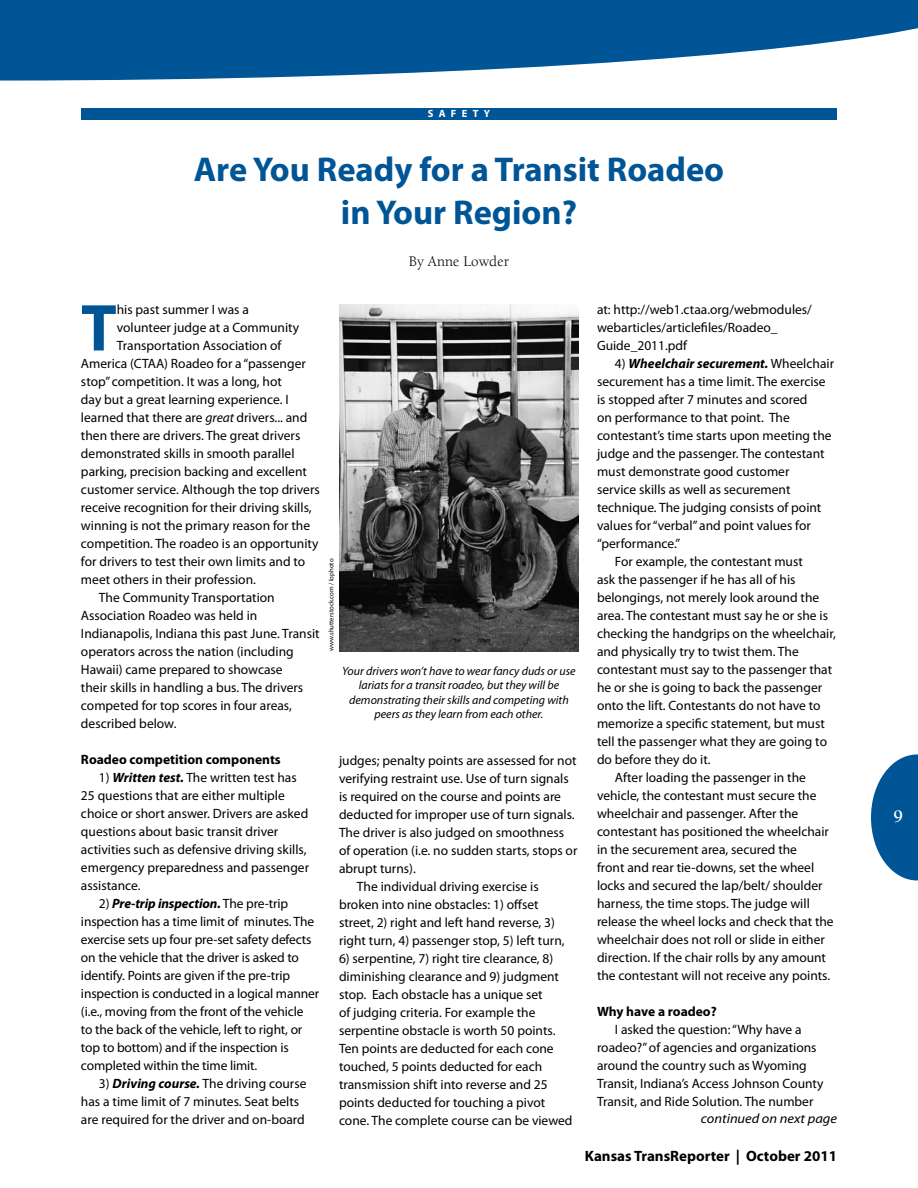
<style>
.page{position:relative;width:918px;height:1188px;background:#fff}
.page>*{position:absolute;margin:0;border:0;box-sizing:border-box;transform-origin:0 0}
.t1{font:700 66.9px "Myriad Pro";color:#005596}
.t2{font:700 34.5px/43.2px "Myriad Pro";color:#005596;text-align:center}
.t3{font:700 18px "Berkeley";color:#fff}
.t4{font:700 15px "Myriad Pro";color:#000}
.t5{font:15px "Berkeley";color:#000}
.t6{font:13.5px/18px "Myriad Pro";color:#000}
.t7{font:700 13.5px "Myriad Pro";color:#000}
.t8{font:italic 700 13.5px "Myriad Pro";color:#000}
.t9{font:italic 13.5px "Myriad Pro";color:#000;scale:1.07 1}
.t10{font:italic 12px/14.4px "Myriad Pro";color:#000;text-align:center}
.t11{font:700 10.5px "Myriad Pro";letter-spacing:.5em;color:#fff}
.t12{font:6.75px "Myriad Pro";color:#000}
.s1{font-style:italic}
.s2{font-weight:700;font-style:italic}
.s3{font-weight:400;font-style:normal}
</style>
<div class="page">
<svg style="left:0;top:0;width:918px;height:81px;fill:#005596"></svg>
<svg style="left:871px;top:754px;width:47px;height:126px"></svg>
<div style="left:81px;top:108px;width:756px;height:12px;background:#005596"></div>
<img style="left:339px;top:304px;width:240px;height:347px">
<p class="t11" style="left:428px;top:107px;width:64px">SAFETY</p>
<h2 class="t2" style="left:194px;top:147px;width:532px">Are You Ready for a Transit Roadeo in Your Region?</h2>
<p class="t5" style="left:409px;top:254px;width:102px">By Anne Lowder</p>
<h1 class="t1" style="left:81px;top:284px;width:37px">T</h1>
<p class="t6" style="left:117px;top:301px;width:134px">his past summer I was a</p>
<p class="t6" style="left:117px;top:319px;width:184px">volunteer judge at a Community</p>
<p class="t6" style="left:117px;top:337px;width:166px">Transportation Association of</p>
<p class="t6" style="left:81px;top:355px;width:226px">America (CTAA) Roadeo for a “passenger</p>
<p class="t6" style="left:81px;top:373px;width:202px">stop” competition. It was a long, hot</p>
<p class="t6" style="left:81px;top:391px;width:209px">day but a great learning experience. I</p>
<p class="t6" style="left:81px;top:409px;width:228px">learned that there are <span class="s1">great</span> drivers... and</p>
<p class="t6" style="left:81px;top:427px;width:221px">then there are drivers. The great drivers</p>
<p class="t6" style="left:81px;top:445px;width:215px">demonstrated skills in smooth parallel</p>
<p class="t6" style="left:81px;top:463px;width:227px">parking, precision backing and excellent</p>
<p class="t6" style="left:81px;top:481px;width:240px">customer service. Although the top drivers</p>
<p class="t6" style="left:81px;top:499px;width:232px">receive recognition for their driving skills,</p>
<p class="t6" style="left:81px;top:517px;width:231px">winning is not the primary reason for the</p>
<p class="t6" style="left:81px;top:535px;width:239px">competition. The roadeo is an opportunity</p>
<p class="t6" style="left:81px;top:553px;width:226px">for drivers to test their own limits and to</p>
<p class="t6" style="left:81px;top:571px;width:177px">meet others in their profession.</p>
<p class="t6" style="left:99px;top:589px;width:177px">The Community Transportation</p>
<p class="t6" style="left:81px;top:607px;width:178px">Association Roadeo was held in</p>
<p class="t6" style="left:81px;top:625px;width:240px">Indianapolis, Indiana this past June. Transit</p>
<p class="t6" style="left:81px;top:643px;width:214px">operators across the nation (including</p>
<p class="t6" style="left:81px;top:661px;width:203px">Hawaii) came prepared to showcase</p>
<p class="t6" style="left:81px;top:679px;width:224px">their skills in handling a bus. The drivers</p>
<p class="t6" style="left:81px;top:697px;width:212px">competed for top scores in four areas,</p>
<p class="t6" style="left:81px;top:715px;width:97px">described below.</p>
<p class="t7" style="left:81px;top:751px;width:201px">Roadeo competition components</p>
<p class="t6" style="left:81px;top:769px;width:230px;text-indent:18px">1) <span class="s2">Written test.</span> The written test has 25 questions that are either multiple choice or short answer. Drivers are asked questions about basic transit driver activities such as defensive driving skills, emergency preparedness and passenger assistance.</p>
<p class="t6" style="left:81px;top:895px;width:240px;text-indent:18px">2) <span class="s2">Pre-trip inspection.</span> The pre-trip inspection has a time limit of minutes. The exercise sets up four pre-set safety defects on the vehicle that the driver is asked to identify. Points are given if the pre-trip inspection is conducted in a logical manner (i.e., moving from the front of the vehicle<br>to the back of the vehicle, left to right, or top to bottom) and if the inspection is completed within the time limit.</p>
<p class="t6" style="left:81px;top:1075px;width:227px;text-indent:18px">3) <span class="s2">Driving course.</span> The driving course has a time limit of 7 minutes. Seat belts are required for the driver and on-board</p>
<p class="t12" style="left:327px;top:651px;width:94px;rotate:-90deg">www.shutterstock.com / Iophoto</p>
<p class="t10" style="left:342px;top:664px;width:235px">Your drivers won’t have to wear fancy duds or use lariats for a transit roadeo, but they will be demonstrating their skills and competing with peers as they learn from each other.</p>
<p class="t6" style="left:339px;top:751px;width:239px">judges; penalty points are assessed for not</p>
<p class="t6" style="left:339px;top:769px;width:231px">verifying restraint use. Use of turn signals</p>
<p class="t6" style="left:339px;top:787px;width:224px">is required on the course and points are</p>
<p class="t6" style="left:339px;top:805px;width:237px">deducted for improper use of turn signals.</p>
<p class="t6" style="left:339px;top:823px;width:227px">The driver is also judged on smoothness</p>
<p class="t6" style="left:339px;top:841px;width:240px">of operation (i.e. no sudden starts, stops or</p>
<p class="t6" style="left:339px;top:859px;width:78px">abrupt turns).</p>
<p class="t6" style="left:357px;top:877px;width:183px">The individual driving exercise is</p>
<p class="t6" style="left:339px;top:895px;width:201px">broken into nine obstacles: 1) offset</p>
<p class="t6" style="left:339px;top:913px;width:218px">street, 2) right and left hand reverse, 3)</p>
<p class="t6" style="left:339px;top:931px;width:227px">right turn, 4) passenger stop, 5) left turn,</p>
<p class="t6" style="left:339px;top:949px;width:235px">6) serpentine, 7) right tire clearance, 8) diminishing clearance and 9) judgment stop. Each obstacle has a unique set<br>of judging criteria. For example the serpentine obstacle is worth 50 points.<br>Ten points are deducted for each cone touched, 5 points deducted for each transmission shift into reverse and 25 points deducted for touching a pivot cone. The complete course can be viewed</p>
<p class="t6" style="left:597px;top:301px;width:216px">at: http://web1.ctaa.org/webmodules/ webarticles/articlefiles/Roadeo_<br>Guide_2011.pdf</p>
<p class="t8" style="left:615px;top:355px;width:221px"><span class="s3">4)</span> Wheelchair securement. <span class="s3">Wheelchair</span></p>
<p class="t6" style="left:597px;top:373px;width:230px">securement has a time limit. The exercise</p>
<p class="t6" style="left:597px;top:391px;width:212px">is stopped after 7 minutes and scored</p>
<p class="t6" style="left:597px;top:409px;width:194px">on performance to that point. The</p>
<p class="t6" style="left:597px;top:427px;width:236px">contestant’s time starts upon meeting the</p>
<p class="t6" style="left:597px;top:445px;width:229px">judge and the passenger. The contestant</p>
<p class="t6" style="left:597px;top:463px;width:194px">must demonstrate good customer</p>
<p class="t6" style="left:597px;top:481px;width:195px">service skills as well as securement</p>
<p class="t6" style="left:597px;top:499px;width:226px">technique. The judging consists of point</p>
<p class="t6" style="left:597px;top:517px;width:215px">values for “verbal” and point values for</p>
<p class="t6" style="left:597px;top:535px;width:85px">“performance.”</p>
<p class="t6" style="left:615px;top:553px;width:189px">For example, the contestant must</p>
<p class="t6" style="left:597px;top:571px;width:200px">ask the passenger if he has all of his</p>
<p class="t6" style="left:597px;top:589px;width:224px">belongings, not merely look around the</p>
<p class="t6" style="left:597px;top:607px;width:233px">area. The contestant must say he or she is</p>
<p class="t6" style="left:597px;top:625px;width:240px">checking the handgrips on the wheelchair,</p>
<p class="t6" style="left:597px;top:643px;width:203px">and physically try to twist them. The</p>
<p class="t6" style="left:597px;top:661px;width:237px">contestant must say to the passenger that</p>
<p class="t6" style="left:597px;top:679px;width:227px">he or she is going to back the passenger</p>
<p class="t6" style="left:597px;top:697px;width:225px">onto the lift. Contestants do not have to</p>
<p class="t6" style="left:597px;top:715px;width:229px">memorize a specific statement, but must</p>
<p class="t6" style="left:597px;top:733px;width:232px">tell the passenger what they are going to</p>
<p class="t6" style="left:597px;top:751px;width:115px">do before they do it.</p>
<p class="t6" style="left:615px;top:769px;width:193px">After loading the passenger in the</p>
<p class="t6" style="left:597px;top:787px;width:221px">vehicle, the contestant must secure the</p>
<p class="t6" style="left:597px;top:805px;width:203px">wheelchair and passenger. After the</p>
<p class="t6" style="left:597px;top:823px;width:233px">contestant has positioned the wheelchair</p>
<p class="t6" style="left:597px;top:841px;width:202px">in the securement area, secured the</p>
<p class="t6" style="left:597px;top:859px;width:219px">front and rear tie-downs, set the wheel</p>
<p class="t6" style="left:597px;top:877px;width:227px">locks and secured the lap/belt/ shoulder</p>
<p class="t6" style="left:597px;top:895px;width:214px">harness, the time stops. The judge will</p>
<p class="t6" style="left:597px;top:913px;width:238px">release the wheel locks and check that the</p>
<p class="t6" style="left:597px;top:931px;width:229px">wheelchair does not roll or slide in either</p>
<p class="t6" style="left:597px;top:949px;width:231px">direction. If the chair rolls by any amount</p>
<p class="t6" style="left:597px;top:967px;width:235px">the contestant will not receive any points.</p>
<p class="t7" style="left:597px;top:1003px;width:121px">Why have a roadeo?</p>
<p class="t6" style="left:597px;top:1021px;width:228px;text-indent:18px">I asked the question: “Why have a roadeo?” of agencies and organizations around the country such as Wyoming Transit, Indiana’s Access Johnson County Transit, and Ride Solution. The number</p>
<p class="t9" style="left:701px;top:1111px;width:129px">continued on next page</p>
<p class="t4" style="left:585px;top:1146px;width:254px">Kansas TransReporter | October 2011</p>
<h3 class="t3" style="left:894px;top:807px;width:11px">9</h3>
</div>
